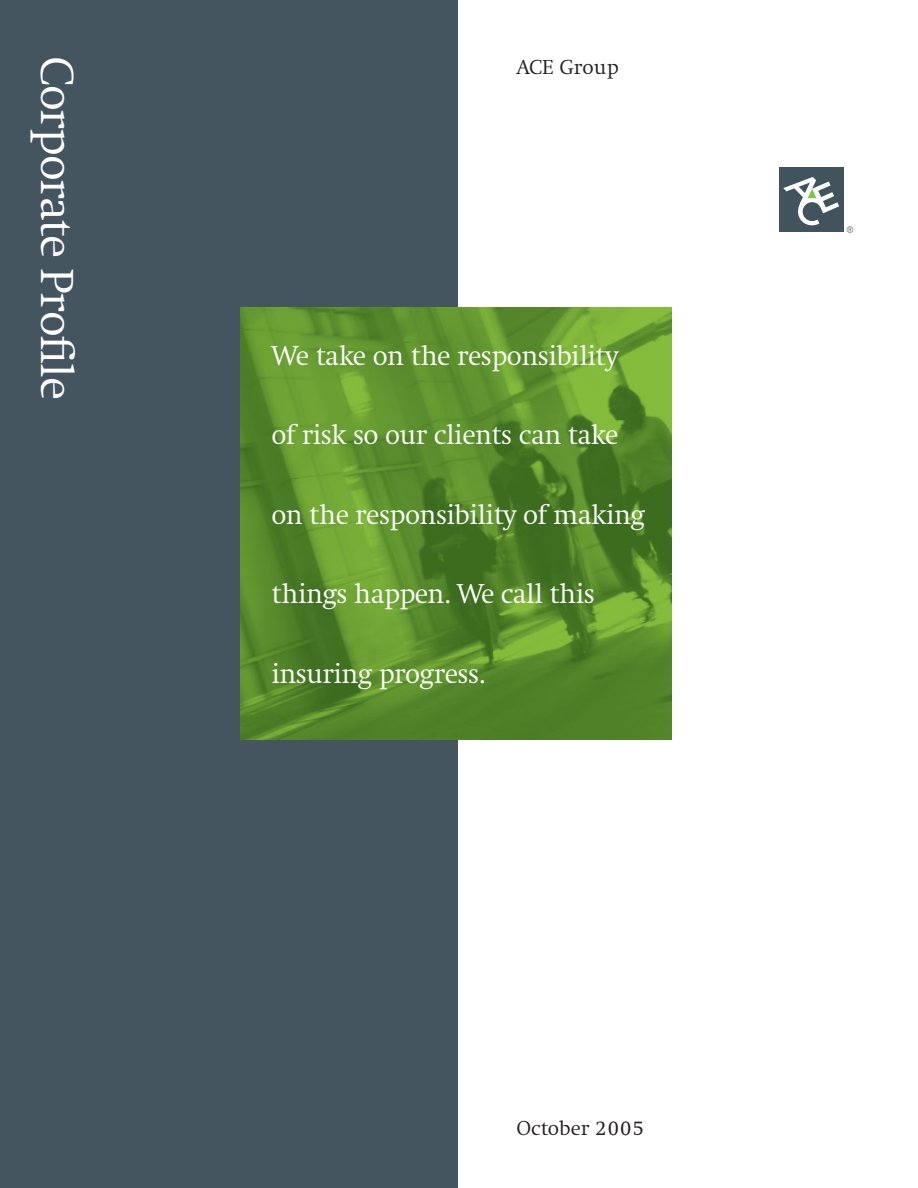
<style>
.page{position:relative;width:918px;height:1188px;background:#fff}
.page>*{position:absolute;margin:0;border:0;box-sizing:border-box;transform-origin:0 0}
.t1{font:300 48px "Swift EF";letter-spacing:-.025em;color:#fff}
.t2{font:300 28.5px "Swift EF";letter-spacing:-.02em;color:#fff}
.t3{font:300 21px "Swift EF";color:#231f20}
</style>
<div class="page">
<div style="left:0;top:0;width:458px;height:1188px;background:#455560"></div>
<div style="left:779px;top:168px;width:65px;height:64px;background:#41535d"></div>
<svg style="left:783px;top:177px;width:56px;height:48px"></svg>
<svg style="left:847px;top:226px;width:6px;height:7px"></svg>
<img style="left:240px;top:308px;width:432px;height:432px">
<h1 class="t1" style="left:75px;top:56px;width:345px;rotate:90deg">Corporate Profile</h1>
<p class="t3" style="left:516px;top:59px;width:104px">ACE Group</p>
<p class="t2" style="left:272px;top:345px;width:349px">We take on the responsibility</p>
<p class="t2" style="left:272px;top:424px;width:348px">of risk so our clients can take</p>
<p class="t2" style="left:272px;top:504px;width:375px">on the responsibility of making</p>
<p class="t2" style="left:272px;top:583px;width:325px">things happen. We call this</p>
<p class="t2" style="left:272px;top:663px;width:215px">insuring progress.</p>
<p class="t3" style="left:516px;top:1120px;width:129px">October 2005</p>
</div>
